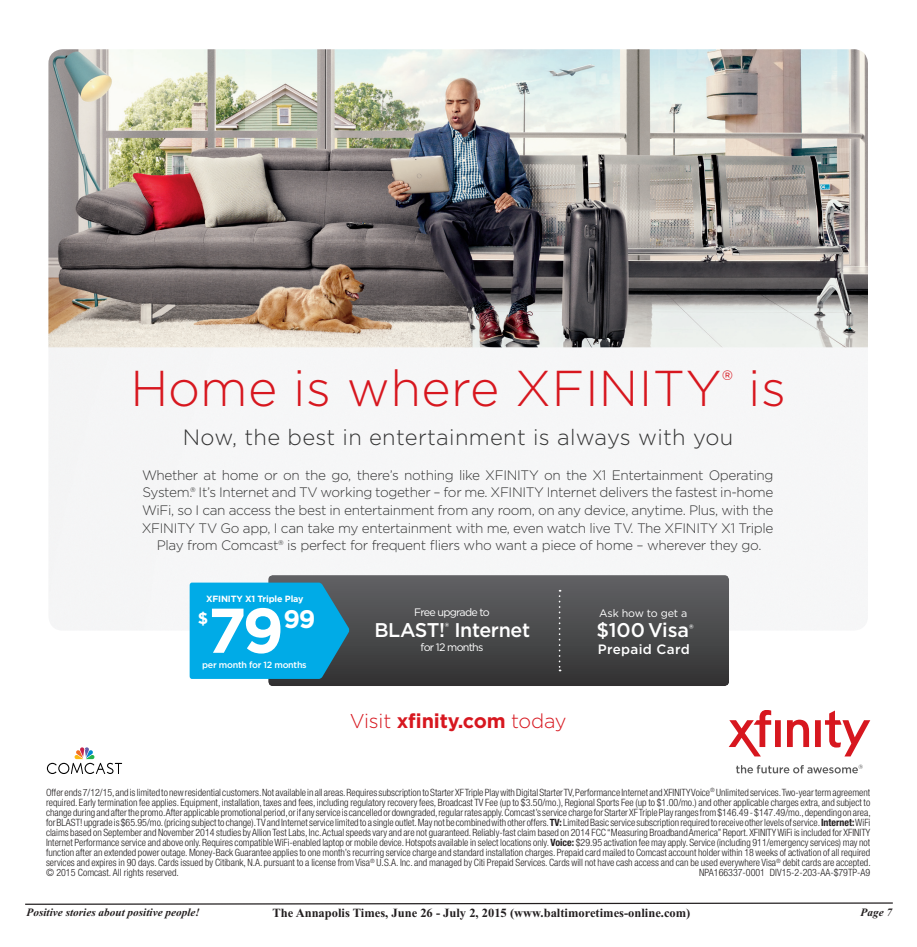
<style>
.page{position:relative;width:917px;height:947px;background:#fff}
.page>*{position:absolute;margin:0;border:0;box-sizing:border-box;transform-origin:0 0}
.t1{font:63.12px "Gotham Bold+SMYSZW";color:#fff}
.t2{font:50.38px "Gotham Light+EHTUVR";letter-spacing:.01em;color:#d7171f}
.t3{font:25.38px "Gotham Bold+SMYSZW";color:#fff}
.t4{font:22.12px "Gotham Light+EHTUVR";letter-spacing:.015em;color:#333}
.t5{font:20px "Gotham Bold+SMYSZW";letter-spacing:-.01em;color:#d7171f}
.t6{font:19.88px "Gotham Medium+TEEOZA";letter-spacing:-.02em;color:#fff}
.t7{font:16.25px "Gotham Bold+SMYSZW";color:#fff}
.t8{font:13.75px/17.6px "Gotham Light+EHTUVR";letter-spacing:-.025em;color:#333;text-align:center}
.t9{font:13.5px "Gotham Medium+TEEOZA";letter-spacing:.025em;color:#fff}
.t10{font:700 12.5px "Times New Roman";color:#231f20}
.t11{font:italic 700 11.25px "Times New Roman";color:#231f20}
.t12{font:10.88px "Gotham Book+BYWWYV";letter-spacing:-.07em;color:#fff}
.t13{font:10.88px "Gotham Book+BYWWYV";letter-spacing:-.015em;color:#fff}
.t14{font:10px/10px "Helvetica Neue LT Std Lt Cn+TKLQSG";color:#231f20;text-align:justify}
.t15{font:9px "Gotham Bold+SMYSZW";letter-spacing:-.02em;color:#fff}
.t16{font:9px "Gotham Medium+TEEOZA";letter-spacing:-.03em;color:#fff}
.s1{font-family:"Gotham Light+EHTUVR"}
.s2{font-family:"Helvetica Neue LT Std Bd Cn+ADUHOM"}
</style>
<div class="page">
<svg style="left:25px;top:902px;width:868px;height:3px"></svg>
<div style="left:48px;top:151px;width:819px;height:479px;background:#f6f6f7;border-radius:14px"></div>
<img style="left:48px;top:49px;width:819px;height:298px">
<svg style="left:728px;top:710px;width:142px;height:46px"></svg>
<svg style="left:736px;top:764px;width:126px;height:9px"></svg>
<svg style="left:47px;top:747px;width:75px;height:27px"></svg>
<div style="left:268px;top:575px;width:460px;height:111px;background:linear-gradient(to bottom,#626265,#323233);border-radius:4px"></div>
<svg style="left:189px;top:582px;width:160px;height:97px;background:#08a3d9"></svg>
<svg style="left:558px;top:590px;width:2px;height:81px"></svg>
<p class="t2" style="left:130px;top:368px;width:656px">Home is where XFINITY<sup>®</sup> is</p>
<p class="t4" style="left:183px;top:429px;width:552px">Now, the best in entertainment is always with you</p>
<p class="t8" style="left:142px;top:467px;width:633px">Whether at home or on the go, there’s nothing like XFINITY on the X1 Entertainment Operating System.® It’s Internet and TV working together – for me. XFINITY Internet delivers the fastest in-home WiFi, so I can access the best in entertainment from any room, on any device, anytime. Plus, with the XFINITY TV Go app, I can take my entertainment with me, even watch live TV. The XFINITY X1 Triple Play from Comcast® is perfect for frequent fliers who want a piece of home – wherever they go.</p>
<p class="t15" style="left:206px;top:594px;width:99px">XFINITY X1 Triple Play</p>
<p class="t7" style="left:198px;top:611px;width:12px">$</p>
<p class="t1" style="left:207px;top:602px;width:78px">79</p>
<p class="t3" style="left:283px;top:608px;width:34px">99</p>
<p class="t12" style="left:414px;top:607px;width:77px">Free upgrade to</p>
<p class="t6" style="left:374px;top:619px;width:157px">BLAST!<sup>®</sup> Internet</p>
<p class="t12" style="left:420px;top:643px;width:64px">for 12 months</p>
<p class="t16" style="left:202px;top:659px;width:106px">per month for 12 months</p>
<p class="t5" style="left:350px;top:712px;width:218px"><span class="s1">Visit</span> xfinity.com <span class="s1">today</span></p>
<p class="t13" style="left:599px;top:609px;width:90px">Ask how to get a</p>
<p class="t6" style="left:596px;top:619px;width:99px">$100 Visa<sup>®</sup></p>
<p class="t9" style="left:597px;top:641px;width:93px">Prepaid Card</p>
<p class="t14" style="left:46px;top:788px;width:826px">Offer ends 7/12/15, and is limited to new residential customers. Not available in all areas. Requires subscription to Starter XF Triple Play with Digital Starter TV, Performance Internet and XFINITY Voice<sup>®</sup> Unlimited services. Two-year term agreement required. Early termination fee applies. Equipment, installation, taxes and fees, including regulatory recovery fees, Broadcast TV Fee (up to $3.50/mo.), Regional Sports Fee (up to $1.00/mo.) and other applicable charges extra, and subject to change during and after the promo. After applicable promotional period, or if any service is cancelled or downgraded, regular rates apply. Comcast’s service charge for Starter XF Triple Play ranges from $146.49 - $147.49/mo., depending on area, for BLAST! upgrade is $65.95/mo. (pricing subject to change). TV and Internet service limited to a single outlet. May not be combined with other offers. <span class="s2">TV:</span> Limited Basic service subscription required to receive other levels of service. <span class="s2">Internet:</span> WiFi claims based on September and November 2014 studies by Allion Test Labs, Inc. Actual speeds vary and are not guaranteed. Reliably-fast claim based on 2014 FCC “Measuring Broadband America” Report. XFINITY WiFi is included for XFINITY Internet Performance service and above only. Requires compatible WiFi-enabled laptop or mobile device. Hotspots available in select locations only. <span class="s2">Voice:</span> $29.95 activation fee may apply. Service (including 911/emergency services) may not function after an extended power outage. Money-Back Guarantee applies to one month’s recurring service charge and standard installation charges. Prepaid card mailed to Comcast account holder within 18 weeks of activation of all required services and expires in 90 days. Cards issued by Citibank, N.A. pursuant to a license from Visa<sup>®</sup> U.S.A. Inc. and managed by Citi Prepaid Services. Cards will not have cash access and can be used everywhere Visa<sup>®</sup> debit cards are accepted. © 2015 Comcast. All rights reserved.</p>
<p class="t14" style="left:699px;top:868px;width:173px">NPA166337-0001 DIV15-2-203-AA-$79TP-A9</p>
<p class="t11" style="left:27px;top:905px;width:175px">Positive stories about positive people!</p>
<p class="t10" style="left:272px;top:905px;width:419px">The Annapolis Times, June 26 - July 2, 2015 (www.baltimoretimes-online.com)</p>
<p class="t11" style="left:860px;top:905px;width:33px">Page 7</p>
</div>
